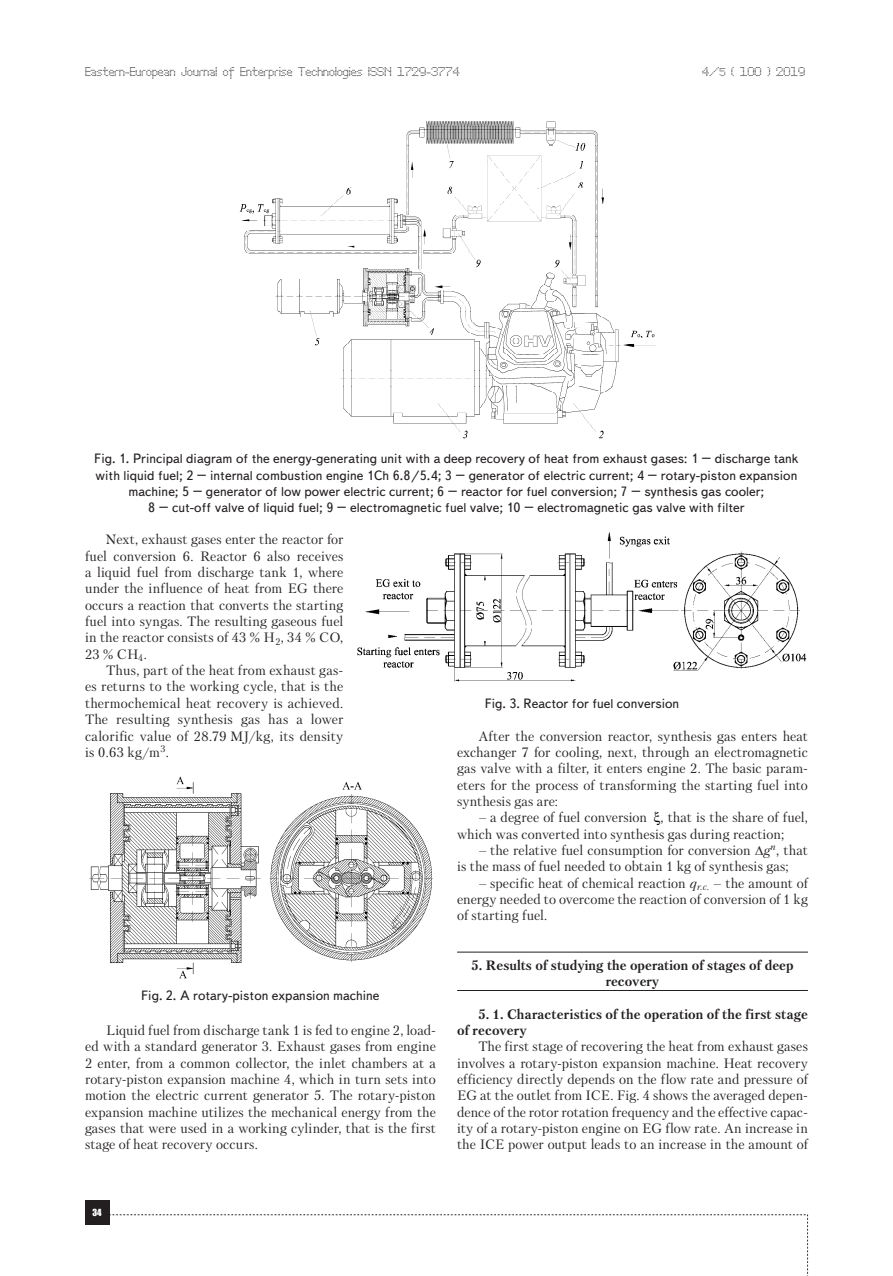
<style>
.page{position:relative;width:893px;height:1276px;background:#fff}
.page>*{position:absolute;margin:0;border:0;box-sizing:border-box;transform-origin:0 0}
.Text__англ{font:13.5px/16.4px "Petersburg C";letter-spacing:.005em;color:#231f20;text-align:justify}
.Рисунок{font:13.5px/16.2px "Text Book C";color:#231f20;text-align:center}
.Text__англ-2{font:700 13.5px/16.4px "Petersburg C";letter-spacing:.01em;color:#231f20}
.Раздел_статьи{font:700 13.5px/16.4px "Petersburg C";color:#231f20;text-align:center}
.t1{font:12px "Perfo";letter-spacing:.015em;color:#231f20}
.t2{font:9px "Impact";color:#fff}
.s1{font-size:10.5px}
.s2{font-family:"Times New Roman"}
.s3{font-style:italic}
</style>
<div class="page">
<div style="left:85px;top:1200px;width:24px;height:24px;background:#231f20"></div>
<svg style="left:109px;top:1214px;width:699px;height:62px"></svg>
<hr style="left:457px;top:951px;width:351px;height:1px;background:#231f20">
<hr style="left:457px;top:990px;width:351px;height:1px;background:#231f20">
<svg style="left:419px;top:124px;width:137px;height:6px"></svg>
<svg style="left:406px;top:130px;width:192px;height:5px"></svg>
<svg style="left:406px;top:135px;width:192px;height:5px"></svg>
<svg style="left:406px;top:141px;width:192px;height:5px"></svg>
<svg style="left:241px;top:205px;width:357px;height:5px"></svg>
<svg style="left:241px;top:215px;width:357px;height:6px"></svg>
<svg style="left:244px;top:232px;width:354px;height:5px"></svg>
<svg style="left:244px;top:248px;width:354px;height:5px"></svg>
<svg style="left:277px;top:285px;width:321px;height:5px"></svg>
<svg style="left:277px;top:290px;width:321px;height:6px"></svg>
<svg style="left:275px;top:296px;width:323px;height:5px"></svg>
<svg style="left:277px;top:301px;width:321px;height:5px"></svg>
<svg style="left:277px;top:307px;width:321px;height:5px"></svg>
<svg style="left:279px;top:312px;width:323px;height:5px"></svg>
<svg style="left:311px;top:317px;width:300px;height:6px"></svg>
<img style="left:314px;top:328px;width:338px;height:5px">
<svg style="left:315px;top:333px;width:340px;height:6px"></svg>
<svg style="left:315px;top:344px;width:341px;height:5px"></svg>
<svg style="left:340px;top:376px;width:275px;height:5px"></svg>
<img style="left:90px;top:776px;width:342px;height:203px">
<img style="left:357px;top:532px;width:450px;height:150px">
<p class="t1" style="left:85px;top:65px;width:376px">Eastern-European Journal of Enterprise Technologies ISSN 1729-3774</p>
<p class="t1" style="left:702px;top:65px;width:104px">4/<span class="s1">5</span> ( 100 ) 2019</p>
<p class="Рисунок" style="left:94px;top:451px;width:706px">Fig. 1. Principal diagram of the energy-generating unit with a deep recovery of heat from exhaust gases: 1 – discharge tank with liquid fuel; 2 – internal combustion engine 1Ch 6.8/5.4; 3 – generator of electric current; 4 – rotary-piston expansion machine; 5 – generator of low power electric current; 6 – reactor for fuel conversion; 7 – synthesis gas cooler;<br>8 – cut-off valve of liquid fuel; 9 – electromagnetic fuel valve; 10 – electromagnetic gas valve with filter</p>
<p class="Text__англ" style="left:85px;top:531px;width:260px;text-indent:21px">Next, exhaust gases enter the reactor for fuel conversion 6. Reactor 6 also receives a liquid fuel from discharge tank 1, where under the influence of heat from EG there occurs a reaction that converts the starting fuel into syngas. The resulting gaseous fuel in the reactor consists of 43 % Н<sub>2</sub>, 34 % СО, 23 % СН<sub>4</sub>.</p>
<p class="Text__англ" style="left:85px;top:662px;width:260px;text-indent:21px">Thus, part of the heat from exhaust gas&shy;es returns to the working cycle, that is the thermochemical heat recovery is achieved.<br>The resulting synthesis gas has a lower calorific value of 28.79 MJ/kg, its density is 0.63 kg/m<sup>3</sup>.</p>
<p class="Рисунок" style="left:141px;top:987px;width:240px">Fig. 2. A rotary-piston expansion machine</p>
<p class="Text__англ" style="left:85px;top:1022px;width:352px;text-indent:21px">Liquid fuel from discharge tank 1 is fed to engine 2, load&shy;ed with a standard generator 3. Exhaust gases from engine 2 enter, from a common collector, the inlet chambers at a rotary-piston expansion machine 4, which in turn sets into motion the electric current generator 5. The rotary-piston expansion machine utilizes the mechanical energy from the gases that were used in a working cylinder, that is the first stage of heat recovery occurs.</p>
<p class="Рисунок" style="left:485px;top:695px;width:196px">Fig. 3. Reactor for fuel conversion</p>
<p class="Text__англ" style="left:457px;top:727px;width:352px;text-indent:21px">After the conversion reactor, synthesis gas enters heat exchanger 7 for cooling, next, through an electromagnetic gas valve with a filter, it enters engine 2. The basic param&shy;eters for the process of transforming the starting fuel into synthesis gas are:</p>
<p class="Text__англ" style="left:457px;top:809px;width:352px;text-indent:21px">– a degree of fuel conversion , that is the share of fuel, which was converted into synthesis gas during reaction;</p>
<p class="Text__англ" style="left:457px;top:842px;width:352px;text-indent:21px">– the relative fuel consumption for conversion <span class="s2">∆</span><span class="s3">g</span><sup>п</sup>, that is the mass of fuel needed to obtain 1 kg of synthesis gas;</p>
<p class="Text__англ" style="left:457px;top:874px;width:352px;text-indent:21px">– specific heat of chemical reaction <span class="s3">q</span><sub>r.c.</sub> – the amount of energy needed to overcome the reaction of conversion of 1 kg of starting fuel.</p>
<p class="Раздел_статьи" style="left:471px;top:956px;width:324px">5. Results of studying the operation of stages of deep recovery</p>
<p class="Text__англ-2" style="left:457px;top:1005px;width:352px;text-indent:21px">5. 1. Characteristics of the operation of the first stage of recovery</p>
<p class="Text__англ" style="left:457px;top:1038px;width:352px;text-indent:21px">The first stage of recovering the heat from exhaust gases involves a rotary-piston expansion machine. Heat recovery efficiency directly depends on the flow rate and pressure of EG at the outlet from ICE. Fig. 4 shows the averaged depen&shy;dence of the rotor rotation frequency and the effective capac&shy;ity of a rotary-piston engine on EG flow rate. An increase in the ICE power output leads to an increase in the amount of</p>
<p class="t2" style="left:93px;top:1205px;width:11px">34</p>
</div>
